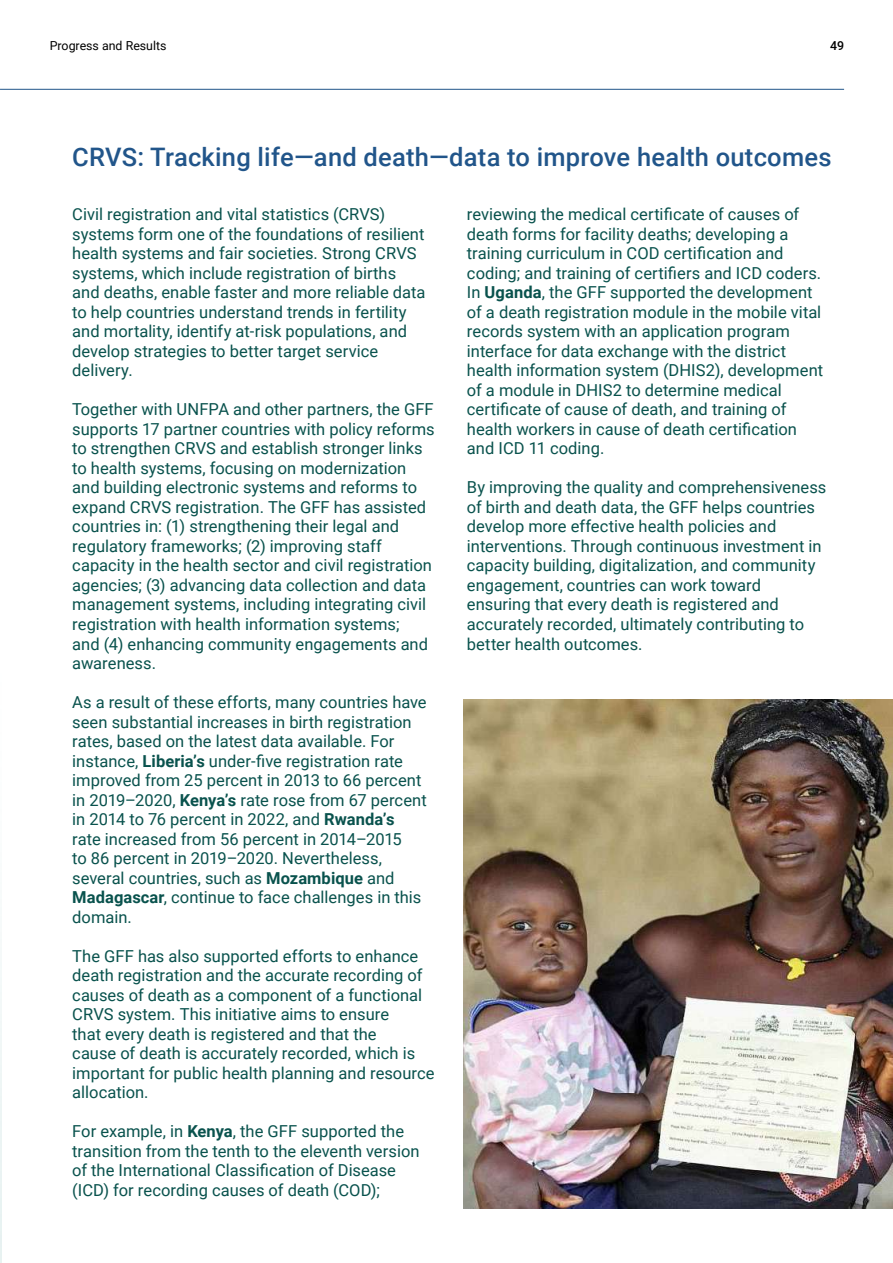
<style>
.page{position:relative;width:893px;height:1263px;background:#fff}
.page>*{position:absolute;margin:0;border:0;box-sizing:border-box;transform-origin:0 0}
.t1{font:500 25.5px "Roboto";letter-spacing:.01em;color:#21558a}
.t2{font:16.5px/19.5px "Roboto";color:#09524d}
.t3{font:12.3px "Roboto";color:#000}
.t4{font:500 12.3px "Roboto";color:#000}
.s1{font-weight:700}
</style>
<div class="page">
<img style="left:0;top:962px;width:1px;height:301px">
<img style="left:463px;top:699px;width:430px;height:510px">
<hr style="left:0;top:89px;width:844px;height:1px;background:#21558a">
<p class="t3" style="left:50px;top:37px;width:118px">Progress and Results</p>
<p class="t4" style="left:830px;top:37px;width:16px">49</p>
<h1 class="t1" style="left:72px;top:139px;width:761px">CRVS: Tracking life—and death—data to improve health outcomes</h1>
<p class="t2" style="left:72px;top:204px;width:355px">Civil registration and vital statistics (CRVS) systems form one of the foundations of resilient health systems and fair societies. Strong CRVS systems, which include registration of births and deaths, enable faster and more reliable data to help countries understand trends in fertility and mortality, identify at-risk populations, and develop strategies to better target service delivery.</p>
<p class="t2" style="left:72px;top:399px;width:364px">Together with UNFPA and other partners, the GFF supports 17 partner countries with policy reforms to strengthen CRVS and establish stronger links to health systems, focusing on modernization and building electronic systems and reforms to expand CRVS registration. The GFF has assisted countries in: (1) strengthening their legal and regulatory frameworks; (2) improving staff capacity in the health sector and civil registration agencies; (3) advancing data collection and data management systems, including integrating civil registration with health information systems;<br>and (4) enhancing community engagements and awareness.</p>
<p class="t2" style="left:72px;top:692px;width:356px">As a result of these efforts, many countries have seen substantial increases in birth registration rates, based on the latest data available. For instance, <span class="s1">Liberia’s</span> under-five registration rate improved from 25 percent in 2013 to 66 percent in 2019–2020, <span class="s1">Kenya’s</span> rate rose from 67 percent in 2014 to 76 percent in 2022, and <span class="s1">Rwanda’s </span>rate increased from 56 percent in 2014–2015<br>to 86 percent in 2019–2020. Nevertheless, several countries, such as <span class="s1">Mozambique</span> and <span class="s1">Madagascar</span>, continue to face challenges in this domain.</p>
<p class="t2" style="left:72px;top:945px;width:364px">The GFF has also supported efforts to enhance death registration and the accurate recording of causes of death as a component of a functional CRVS system. This initiative aims to ensure<br>that every death is registered and that the<br>cause of death is accurately recorded, which is important for public health planning and resource allocation.</p>
<p class="t2" style="left:72px;top:1121px;width:349px">For example, in <span class="s1">Kenya</span>, the GFF supported the transition from the tenth to the eleventh version of the International Classification of Disease (ICD) for recording causes of death (COD);</p>
<p class="t2" style="left:467px;top:204px;width:358px">reviewing the medical certificate of causes of death forms for facility deaths; developing a training curriculum in COD certification and coding; and training of certifiers and ICD coders.<br>In <span class="s1">Uganda</span>, the GFF supported the development of a death registration module in the mobile vital records system with an application program interface for data exchange with the district health information system (DHIS2), development of a module in DHIS2 to determine medical certificate of cause of death, and training of health workers in cause of death certification and ICD 11 coding.</p>
<p class="t2" style="left:467px;top:477px;width:361px">By improving the quality and comprehensiveness of birth and death data, the GFF helps countries develop more effective health policies and interventions. Through continuous investment in capacity building, digitalization, and community engagement, countries can work toward ensuring that every death is registered and accurately recorded, ultimately contributing to better health outcomes.</p>
</div>
